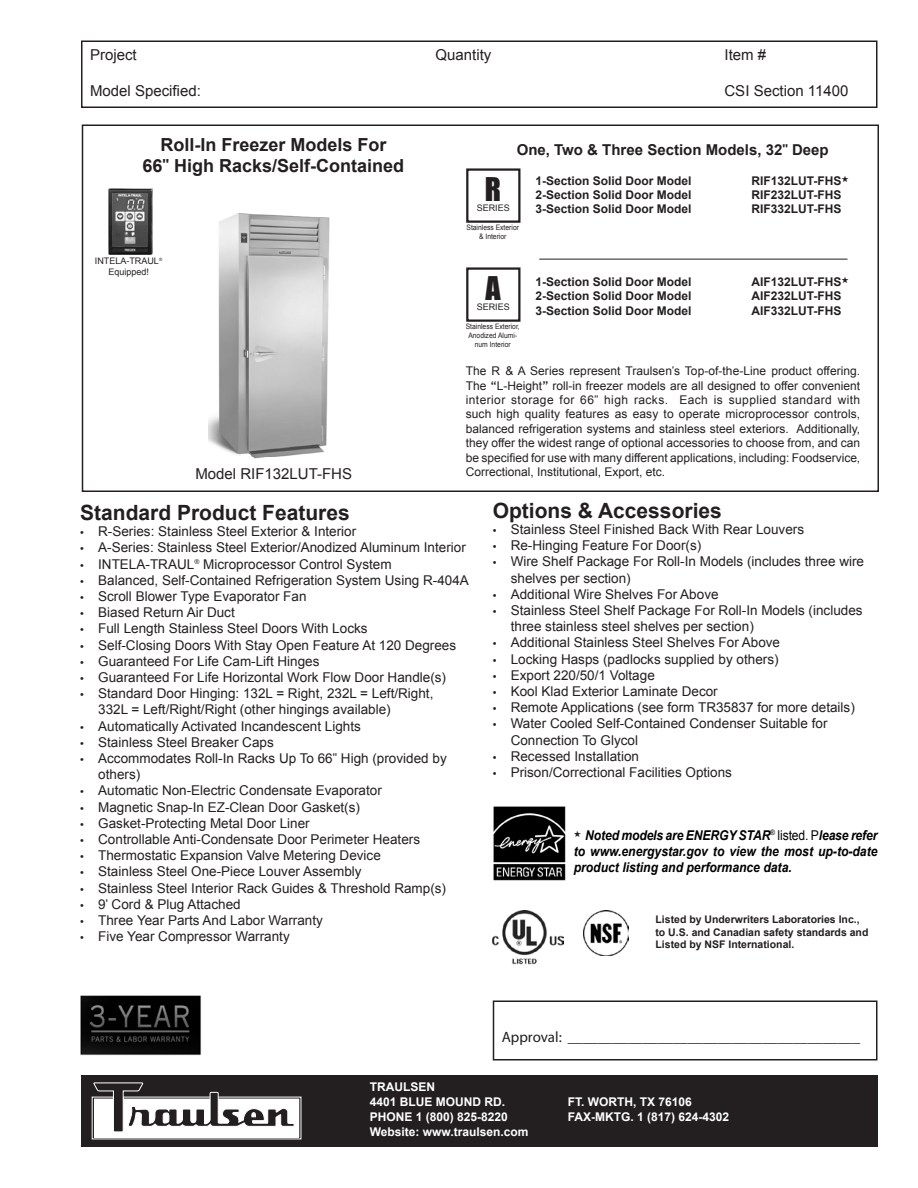
<style>
.page{position:relative;width:918px;height:1188px;background:#fff}
.page>*{position:absolute;margin:0;border:0;box-sizing:border-box;transform-origin:0 0}
.t1{font:30px "Impact";color:#231f20}
.t2{font:700 21px "Arial";color:#231f20}
.t3{font:700 18px/21px "Arial";color:#231f20;text-align:center}
.t4{font:15px "Arial";color:#231f20}
.t5{font:15px "Myriad Pro";letter-spacing:-.005em;color:#231f20}
.t6{font:700 15px "Arial";color:#231f20}
.t7{font:13.5px/16.2px "Arial";color:#231f20}
.t8{font:italic 700 13.5px/16.2px "Arial";color:#000;text-align:justify;scale:.9 1}
.t9{font:12px/14.4px "Arial";color:#231f20;text-align:justify}
.t10{font:700 12px "Arial";color:#231f20}
.t11{font:700 12px/15px "Arial";color:#fff}
.t12{font:700 10.5px/12.6px "Arial";color:#231f20}
.t13{font:9px/10.8px "Arial";color:#231f20;text-align:center}
.t14{font:7.5px/9px "Arial";color:#231f20;text-align:center;scale:.9 1}
.s1{font-family:"Trebuchet MS"}
.s2{font-family:"Myriad Pro"}
.s3{font-weight:400;font-style:normal}
</style>
<div class="page">
<div style="left:81px;top:1076px;width:797px;height:72px;background:#231f20"></div>
<div style="left:81px;top:40px;width:797px;height:68px;border:2px solid #231f20"></div>
<svg style="left:92px;top:1083px;width:209px;height:56px"></svg>
<div style="left:82px;top:124px;width:797px;height:368px;border:2px solid #231f20"></div>
<div style="left:493px;top:1000px;width:385px;height:60px;border:2px solid #231f20"></div>
<div style="left:466px;top:168px;width:54px;height:55px;border:2px solid #231f20"></div>
<div style="left:466px;top:267px;width:54px;height:55px;border:2px solid #231f20"></div>
<hr style="left:539px;top:259px;width:309px;height:1px;background:#231f20">
<img style="left:109px;top:188px;width:43px;height:66px">
<img style="left:208px;top:213px;width:122px;height:246px">
<img style="left:493px;top:806px;width:73px;height:75px">
<img style="left:80px;top:995px;width:121px;height:61px">
<img style="left:584px;top:911px;width:45px;height:45px">
<img style="left:493px;top:911px;width:70px;height:54px">
<p class="t4" style="left:90px;top:45px;width:48px">Project</p>
<p class="t4" style="left:436px;top:45px;width:57px">Quantity</p>
<p class="t4" style="left:724px;top:45px;width:43px">Item #</p>
<p class="t4" style="left:90px;top:81px;width:112px">Model Specified:</p>
<p class="t4" style="left:724px;top:81px;width:125px">CSI Section 11400</p>
<h3 class="t3" style="left:143px;top:135px;width:263px">Roll-In Freezer Models For<br>66<span class="s1">"</span> High Racks/Self-Contained</h3>
<p class="t13" style="left:95px;top:256px;width:69px">INTELA-TRAUL<sup>®<br></sup>Equipped!</p>
<p class="t4" style="left:195px;top:464px;width:158px">Model RIF132LUT-FHS</p>
<h1 class="t1" style="left:485px;top:166px;width:18px">R</h1>
<p class="t13" style="left:477px;top:203px;width:35px">SERIES</p>
<p class="t6" style="left:517px;top:140px;width:313px">One, Two &amp; Three Section Models, 32<span class="s1">"</span> Deep</p>
<p class="t10" style="left:536px;top:172px;width:158px">1-Section Solid Door Model</p>
<p class="t10" style="left:752px;top:172px;width:99px">RIF132LUT-FHS★</p>
<p class="t10" style="left:536px;top:187px;width:158px">2-Section Solid Door Model</p>
<p class="t10" style="left:752px;top:187px;width:92px">RIF232LUT-FHS</p>
<p class="t10" style="left:536px;top:201px;width:158px">3-Section Solid Door Model</p>
<p class="t10" style="left:752px;top:201px;width:92px">RIF332LUT-FHS</p>
<p class="t14" style="left:467px;top:223px;width:60px">Stainless Exterior &amp; Interior</p>
<h1 class="t1" style="left:485px;top:265px;width:17px">A</h1>
<p class="t13" style="left:477px;top:302px;width:35px">SERIES</p>
<p class="t10" style="left:536px;top:274px;width:158px">1-Section Solid Door Model</p>
<p class="t10" style="left:752px;top:274px;width:99px">AIF132LUT-FHS★</p>
<p class="t10" style="left:536px;top:288px;width:158px">2-Section Solid Door Model</p>
<p class="t10" style="left:752px;top:288px;width:92px">AIF232LUT-FHS</p>
<p class="t10" style="left:536px;top:302px;width:158px">3-Section Solid Door Model</p>
<p class="t10" style="left:752px;top:302px;width:92px">AIF332LUT-FHS</p>
<p class="t14" style="left:466px;top:322px;width:62px">Stainless Exterior,<br>Anodized Alumi&shy;num Interior</p>
<p class="t9" style="left:466px;top:364px;width:396px">The R &amp; A Series represent Traulsen<span class="s1">'</span>s Top-of-the-Line product offering.<br>The <span class="s1">“</span>L-Height<span class="s1">”</span> roll-in freezer models are all designed to offer convenient interior storage for 66<span class="s1">"</span> high racks. Each is supplied standard with such high quality features as easy to operate microprocessor controls, balanced refrigeration systems and stainless steel exteriors. Additionally, they offer the widest range of optional accessories to choose from, and can be specified for use with many different applications, including: Foodservice, Correctional, Institutional, Export, etc.</p>
<h2 class="t2" style="left:80px;top:499px;width:271px">Standard Product Features</h2>
<p class="t7" style="left:80px;top:523px;width:278px"><span class="s2">•</span> R-Series: Stainless Steel Exterior &amp; Interior</p>
<p class="t7" style="left:80px;top:540px;width:387px"><span class="s2">•</span> A-Series: Stainless Steel Exterior/Anodized Aluminum Interior</p>
<p class="t7" style="left:80px;top:556px;width:313px"><span class="s2">•</span> INTELA-TRAUL<sup>®</sup> Microprocessor Control System</p>
<p class="t7" style="left:80px;top:572px;width:390px"><span class="s2">•</span> Balanced, Self-Contained Refrigeration System Using R-404A</p>
<p class="t7" style="left:80px;top:588px;width:228px"><span class="s2">•</span> Scroll Blower Type Evaporator Fan</p>
<p class="t7" style="left:80px;top:604px;width:156px"><span class="s2">•</span> Biased Return Air Duct</p>
<p class="t7" style="left:80px;top:621px;width:289px"><span class="s2">•</span> Full Length Stainless Steel Doors With Locks</p>
<p class="t7" style="left:80px;top:637px;width:377px"><span class="s2">•</span> Self-Closing Doors With Stay Open Feature At 120 Degrees</p>
<p class="t7" style="left:80px;top:653px;width:241px"><span class="s2">•</span> Guaranteed For Life Cam-Lift Hinges</p>
<p class="t7" style="left:80px;top:669px;width:367px"><span class="s2">•</span> Guaranteed For Life Horizontal Work Flow Door Handle(s)</p>
<p class="t7" style="left:98px;top:685px;width:337px;text-indent:-18px"><span class="s2">•</span> Standard Door Hinging: 132L = Right, 232L = Left/Right,<br>332L = Left/Right/Right (other hingings available)</p>
<p class="t7" style="left:80px;top:718px;width:282px"><span class="s2">•</span> Automatically Activated Incandescent Lights</p>
<p class="t7" style="left:80px;top:734px;width:195px"><span class="s2">•</span> Stainless Steel Breaker Caps</p>
<p class="t7" style="left:98px;top:750px;width:350px;text-indent:-18px"><span class="s2">•</span> Accommodates Roll-In Racks Up To 66<span class="s1">"</span> High (provided by others)</p>
<p class="t7" style="left:80px;top:783px;width:303px"><span class="s2">•</span> Automatic Non-Electric Condensate Evaporator</p>
<p class="t7" style="left:80px;top:799px;width:281px"><span class="s2">•</span> Magnetic Snap-In EZ-Clean Door Gasket(s)</p>
<p class="t7" style="left:80px;top:815px;width:231px"><span class="s2">•</span> Gasket-Protecting Metal Door Liner</p>
<p class="t7" style="left:80px;top:831px;width:341px"><span class="s2">•</span> Controllable Anti-Condensate Door Perimeter Heaters</p>
<p class="t7" style="left:80px;top:847px;width:302px"><span class="s2">•</span> Thermostatic Expansion Valve Metering Device</p>
<p class="t7" style="left:80px;top:864px;width:283px"><span class="s2">•</span> Stainless Steel One-Piece Louver Assembly</p>
<p class="t7" style="left:80px;top:880px;width:367px"><span class="s2">•</span> Stainless Steel Interior Rack Guides &amp; Threshold Ramp(s)</p>
<p class="t7" style="left:80px;top:896px;width:162px"><span class="s2">•</span> 9<span class="s1">'</span> Cord &amp; Plug Attached</p>
<p class="t7" style="left:80px;top:912px;width:244px"><span class="s2">•</span> Three Year Parts And Labor Warranty</p>
<p class="t7" style="left:80px;top:928px;width:211px"><span class="s2">•</span> Five Year Compressor Warranty</p>
<h2 class="t2" style="left:493px;top:497px;width:231px">Options &amp; Accessories</h2>
<p class="t7" style="left:493px;top:521px;width:313px"><span class="s2">•</span> Stainless Steel Finished Back With Rear Louvers</p>
<p class="t7" style="left:493px;top:537px;width:210px"><span class="s2">•</span> Re-Hinging Feature For Door(s)</p>
<p class="t7" style="left:511px;top:554px;width:355px;text-indent:-18px"><span class="s2">•</span> Wire Shelf Package For Roll-In Models (includes three wire shelves per section)</p>
<p class="t7" style="left:493px;top:586px;width:227px"><span class="s2">•</span> Additional Wire Shelves For Above</p>
<p class="t7" style="left:511px;top:602px;width:353px;text-indent:-18px"><span class="s2">•</span> Stainless Steel Shelf Package For Roll-In Models (includes three stainless steel shelves per section)</p>
<p class="t7" style="left:493px;top:635px;width:289px"><span class="s2">•</span> Additional Stainless Steel Shelves For Above</p>
<p class="t7" style="left:493px;top:651px;width:287px"><span class="s2">•</span> Locking Hasps (padlocks supplied by others)</p>
<p class="t7" style="left:493px;top:667px;width:164px"><span class="s2">•</span> Export 220/50/1 Voltage</p>
<p class="t7" style="left:493px;top:683px;width:227px"><span class="s2">•</span> Kool Klad Exterior Laminate Decor</p>
<p class="t7" style="left:493px;top:699px;width:364px"><span class="s2">•</span> Remote Applications (see form TR35837 for more details)</p>
<p class="t7" style="left:511px;top:716px;width:318px;text-indent:-18px"><span class="s2">•</span> Water Cooled Self-Contained Condenser Suitable for<br>Connection To Glycol</p>
<p class="t7" style="left:493px;top:748px;width:148px"><span class="s2">•</span> Recessed Installation</p>
<p class="t7" style="left:493px;top:764px;width:241px"><span class="s2">•</span> Prison/Correctional Facilities Options</p>
<p class="t8" style="left:574px;top:828px;width:339px"><sup>★</sup> Noted models are ENERGY STAR<sup>®</sup> <span class="s3">listed. P</span>lease refer to www.energystar.gov to view the most up-to-date product listing and performance data.</p>
<p class="t12" style="left:656px;top:913px;width:214px">Listed by Underwriters Laboratories Inc., to U.S. and Canadian safety standards and<br>Listed by NSF International.</p>
<p class="t5" style="left:502px;top:1028px;width:360px">Approval: _______________________________________</p>
<p class="t11" style="left:370px;top:1080px;width:137px">TRAULSEN<br>4401 BLUE MOUND RD.</p>
<p class="t11" style="left:568px;top:1095px;width:126px">FT. WORTH, TX 76106</p>
<p class="t11" style="left:370px;top:1110px;width:140px">PHONE 1 (800) 825-8220</p>
<p class="t11" style="left:568px;top:1110px;width:163px">FAX-MKTG. 1 (817) 624-4302</p>
<p class="t11" style="left:370px;top:1125px;width:160px">Website: www.traulsen.com</p>
</div>
